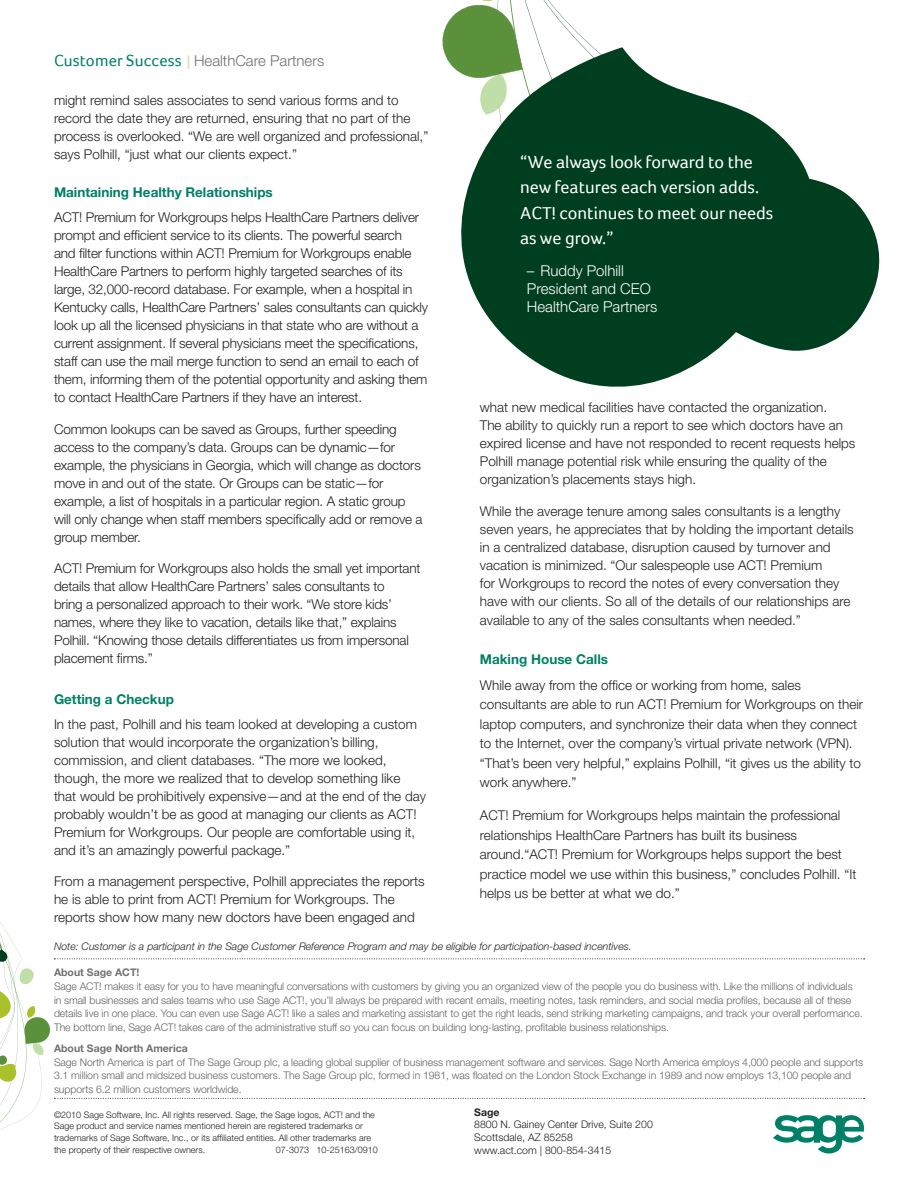
<style>
.page{position:relative;width:918px;height:1188px;background:#fff}
.page>*{position:absolute;margin:0;border:0;box-sizing:border-box;transform-origin:0 0}
.t1{font:18px/25.5px "Foco";color:#fff}
.t2{font:300 15px/18px "Helvetica Neue";color:#fff}
.t3{font:300 15px "Helvetica Neue";color:#717074}
.t4{font:300 13.5px/18px "Helvetica Neue";color:#231f20}
.t5{font:700 13.5px "Helvetica Neue";color:#008066}
.t6{font:300 10.5px/13.5px "Helvetica Neue LT Std";letter-spacing:-.01em;color:#636366}
.t7{font:italic 300 10.5px "Helvetica Neue";color:#231f20}
.t8{font:300 10.5px/12.6px "Helvetica Neue";color:#231f20}
.t9{font:700 10.5px "Helvetica Neue LT Std";color:#717074}
.t10{font:700 10.5px "Helvetica Neue";color:#231f20}
.t11{font:300 9px/12px "Helvetica Neue";color:#231f20}
.s1{font-family:"Foco";font-weight:400;font-size:16.5px;color:#008066}
.s2{font-weight:700;font-size:13.5px;color:#cfe1b5}
</style>
<div class="page">
<svg style="left:442px;top:0;width:76px;height:47px"></svg>
<svg style="left:443px;top:47px;width:437px;height:340px;fill:#003e20"></svg>
<svg style="left:0;top:921px;width:865px;height:233px"></svg>
<p class="t3" style="left:54px;top:51px;width:272px"><span class="s1">Customer Success</span> <span class="s2">|</span> HealthCare Partners</p>
<p class="t4" style="left:54px;top:91px;width:376px">might remind sales associates to send various forms and to record the date they are returned, ensuring that no part of the process is overlooked. “We are well organized and professional,” says Polhill, “just what our clients expect.”</p>
<p class="t5" style="left:54px;top:184px;width:220px">Maintaining Healthy Relationships</p>
<p class="t4" style="left:54px;top:208px;width:376px">ACT! Premium for Workgroups helps HealthCare Partners deliver prompt and efficient service to its clients. The powerful search<br>and filter functions within ACT! Premium for Workgroups enable HealthCare Partners to perform highly targeted searches of its large, 32,000-record database. For example, when a hospital in Kentucky calls, HealthCare Partners’ sales consultants can quickly look up all the licensed physicians in that state who are without a current assignment. If several physicians meet the specifications, staff can use the mail merge function to send an email to each of them, informing them of the potential opportunity and asking them to contact HealthCare Partners if they have an interest.</p>
<p class="t4" style="left:54px;top:419px;width:370px">Common lookups can be saved as Groups, further speeding access to the company’s data. Groups can be dynamic—for example, the physicians in Georgia, which will change as doctors move in and out of the state. Or Groups can be static—for example, a list of hospitals in a particular region. A static group will only change when staff members specifically add or remove a group member.</p>
<p class="t4" style="left:54px;top:559px;width:368px">ACT! Premium for Workgroups also holds the small yet important details that allow HealthCare Partners’ sales consultants to<br>bring a personalized approach to their work. “We store kids’ names, where they like to vacation, details like that,” explains Polhill. “Knowing those details differentiates us from impersonal placement firms.”</p>
<p class="t5" style="left:54px;top:691px;width:122px">Getting a Checkup</p>
<p class="t4" style="left:54px;top:715px;width:374px">In the past, Polhill and his team looked at developing a custom solution that would incorporate the organization’s billing, commission, and client databases. “The more we looked, though, the more we realized that to develop something like<br>that would be prohibitively expensive—and at the end of the day probably wouldn’t be as good at managing our clients as ACT!<br>Premium for Workgroups. Our people are comfortable using it, and it’s an amazingly powerful package.”</p>
<p class="t4" style="left:54px;top:872px;width:372px">From a management perspective, Polhill appreciates the reports he is able to print from ACT! Premium for Workgroups. The reports show how many new doctors have been engaged and</p>
<h1 class="t1" style="left:520px;top:149px;width:255px">“We always look forward to the new features each version adds.<br>ACT! continues to meet our needs as we grow.”</h1>
<p class="t2" style="left:527px;top:261px;width:132px">– Ruddy Polhill<br>President and CEO<br>HealthCare Partners</p>
<p class="t4" style="left:480px;top:398px;width:377px">what new medical facilities have contacted the organization.<br>The ability to quickly run a report to see which doctors have an expired license and have not responded to recent requests helps Polhill manage potential risk while ensuring the quality of the organization’s placements stays high.</p>
<p class="t4" style="left:480px;top:502px;width:375px">While the average tenure among sales consultants is a lengthy seven years, he appreciates that by holding the important details in a centralized database, disruption caused by turnover and vacation is minimized. “Our salespeople use ACT! Premium<br>for Workgroups to record the notes of every conversation they have with our clients. So all of the details of our relationships are</p>
<p class="t4" style="left:480px;top:611px;width:323px">available to any of the sales consultants when needed.”</p>
<p class="t5" style="left:480px;top:650px;width:130px">Making House Calls</p>
<p class="t4" style="left:480px;top:675px;width:385px;line-height:19.5px">While away from the office or working from home, sales consultants are able to run ACT! Premium for Workgroups on their laptop computers, and synchronize their data when they connect to the Internet, over the company’s virtual private network (VPN). “That’s been very helpful,” explains Polhill, “it gives us the ability to work anywhere.”</p>
<p class="t4" style="left:480px;top:806px;width:378px;line-height:19.5px">ACT! Premium for Workgroups helps maintain the professional relationships HealthCare Partners has built its business around.“ACT! Premium for Workgroups helps support the best practice model we use within this business,” concludes Polhill. “It helps us be better at what we do.”</p>
<p class="t7" style="left:54px;top:940px;width:579px">Note: Customer is a participant in the Sage Customer Reference Program and may be eligible for participation-based incentives.</p>
<p class="t9" style="left:54px;top:966px;width:87px">About Sage ACT!</p>
<p class="t6" style="left:54px;top:979px;width:810px">Sage ACT! makes it easy for you to have meaningful conversations with customers by giving you an organized view of the people you do business with. Like the millions of individuals in small businesses and sales teams who use Sage ACT!, you’ll always be prepared with recent emails, meeting notes, task reminders, and social media profiles, because all of these details live in one place. You can even use Sage ACT! like a sales and marketing assistant to get the right leads, send striking marketing campaigns, and track your overall performance.<br>The bottom line, Sage ACT! takes care of the administrative stuff so you can focus on building long-lasting, profitable business relationships.</p>
<p class="t9" style="left:54px;top:1042px;width:135px">About Sage North America</p>
<p class="t6" style="left:54px;top:1055px;width:811px">Sage North America is part of The Sage Group plc, a leading global supplier of business management software and services. Sage North America employs 4,000 people and supports<br>3.1 million small and midsized business customers. The Sage Group plc, formed in 1981, was floated on the London Stock Exchange in 1989 and now employs 13,100 people and supports 6.2 million customers worldwide.</p>
<p class="t11" style="left:54px;top:1108px;width:322px">©2010 Sage Software, Inc. All rights reserved. Sage, the Sage logos, ACT! and the Sage product and service names mentioned herein are registered trademarks or trademarks of Sage Software, Inc., or its affiliated entities. All other trademarks are the property of their respective owners.</p>
<p class="t11" style="left:276px;top:1144px;width:104px">07-3073 10-25163/0910</p>
<p class="t10" style="left:474px;top:1105px;width:27px">Sage</p>
<p class="t8" style="left:474px;top:1118px;width:180px">8800 N. Gainey Center Drive, Suite 200<br>Scottsdale, AZ 85258<br>www.act.com | 800-854-3415</p>
</div>
